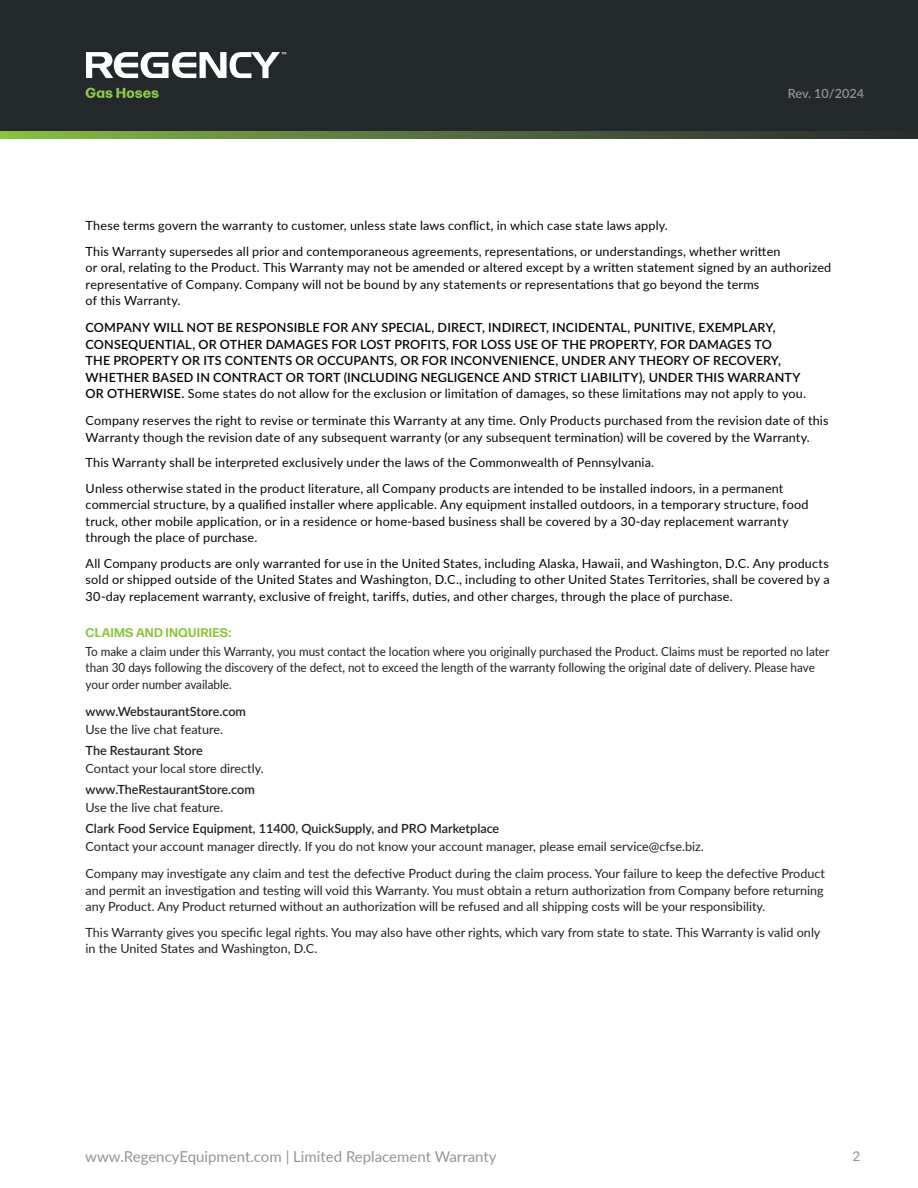
<style>
.page{position:relative;width:918px;height:1188px;background:#fff}
.page>*{position:absolute;margin:0;border:0;box-sizing:border-box;transform-origin:0 0}
.t1{font:15px "Lato";color:#939394}
.t2{font:13.5px "Lato";color:#939394}
.Paragraph_Style_1{font:12.6px/16.5px "Lato";letter-spacing:.015em;color:#040503}
.Paragraph_Style_1-2{font:12.6px/16.5px "Lato";color:#231f20;text-align:justify}
.Paragraph_Style_1-3{font:600 12.6px/16.5px "Lato";letter-spacing:.01em;color:#040503}
.Paragraph_Style_1-4{font:12.6px/16.5px "Lato";color:#231f20;scale:.93 1}
.Paragraph_Style_1-5{font:600 12.6px "Lato";color:#231f20}
.Paragraph_Style_1-6{font:700 12.6px "Forma DJR Micro";letter-spacing:.02em;color:#8bc63e}
.t3{font:600 12.6px "Lato";color:#939394}
.s1{font-weight:400}
</style>
<div class="page">
<div style="left:0;top:0;width:918px;height:135px;background:#23282a"></div>
<svg style="left:86px;top:52px;width:200px;height:26px"></svg>
<svg style="left:86px;top:88px;width:73px;height:10px"></svg>
<img style="left:0;top:131px;width:918px;height:8px">
<p class="t3" style="left:788px;top:85px;width:78px">Rev. 10/2024</p>
<p class="Paragraph_Style_1" style="left:86px;top:217px;width:584px">These terms govern the warranty to customer, unless state laws conflict, in which case state laws apply.</p>
<p class="Paragraph_Style_1" style="left:86px;top:243px;width:747px">This Warranty supersedes all prior and contemporaneous agreements, representations, or understandings, whether written<br>or oral, relating to the Product. This Warranty may not be amended or altered except by a written statement signed by an authorized representative of Company. Company will not be bound by any statements or representations that go beyond the terms<br>of this Warranty.</p>
<p class="Paragraph_Style_1-3" style="left:86px;top:319px;width:722px">COMPANY WILL NOT BE RESPONSIBLE FOR ANY SPECIAL, DIRECT, INDIRECT, INCIDENTAL, PUNITIVE, EXEMPLARY, CONSEQUENTIAL, OR OTHER DAMAGES FOR LOST PROFITS, FOR LOSS USE OF THE PROPERTY, FOR DAMAGES TO<br>THE PROPERTY OR ITS CONTENTS OR OCCUPANTS, OR FOR INCONVENIENCE, UNDER ANY THEORY OF RECOVERY, WHETHER BASED IN CONTRACT OR TORT (INCLUDING NEGLIGENCE AND STRICT LIABILITY), UNDER THIS WARRANTY OR OTHERWISE. <span class="s1">Some states do not allow for the exclusion or limitation of damages, so these limitations may not apply to you.</span></p>
<p class="Paragraph_Style_1" style="left:86px;top:412px;width:744px">Company reserves the right to revise or terminate this Warranty at any time. Only Products purchased from the revision date of this<br>Warranty though the revision date of any subsequent warranty (or any subsequent termination) will be covered by the Warranty.</p>
<p class="Paragraph_Style_1" style="left:86px;top:454px;width:570px">This Warranty shall be interpreted exclusively under the laws of the Commonwealth of Pennsylvania.</p>
<p class="Paragraph_Style_1" style="left:86px;top:480px;width:724px">Unless otherwise stated in the product literature, all Company products are intended to be installed indoors, in a permanent commercial structure, by a qualified installer where applicable. Any equipment installed outdoors, in a temporary structure, food truck, other mobile application, or in a residence or home-based business shall be covered by a 30-day replacement warranty through the place of purchase.</p>
<p class="Paragraph_Style_1" style="left:86px;top:555px;width:746px;text-align:justify">All Company products are only warranted for use in the United States, including Alaska, Hawaii, and Washington, D.C. Any products sold or shipped outside of the United States and Washington, D.C., including to other United States Territories, shall be covered by a 30-day replacement warranty, exclusive of freight, tariffs, duties, and other charges, through the place of purchase.</p>
<p class="Paragraph_Style_1-6" style="left:86px;top:625px;width:147px">CLAIMS AND INQUIRIES:</p>
<p class="Paragraph_Style_1-4" style="left:86px;top:642px;width:801px">To make a claim under this Warranty, you must contact the location where you originally purchased the Product. Claims must be reported no later than 30 days following the discovery of the defect, not to exceed the length of the warranty following the original date of delivery. Please have your order number available.</p>
<p class="Paragraph_Style_1-5" style="left:86px;top:702px;width:162px">www.WebstaurantStore.com</p>
<p class="Paragraph_Style_1-2" style="left:86px;top:720px;width:139px">Use the live chat feature.</p>
<p class="Paragraph_Style_1-5" style="left:86px;top:741px;width:119px">The Restaurant Store</p>
<p class="Paragraph_Style_1-2" style="left:86px;top:760px;width:180px">Contact your local store directly.</p>
<p class="Paragraph_Style_1-5" style="left:86px;top:780px;width:171px">www.TheRestaurantStore.com</p>
<p class="Paragraph_Style_1-2" style="left:86px;top:799px;width:139px">Use the live chat feature.</p>
<p class="Paragraph_Style_1-5" style="left:86px;top:819px;width:415px">Clark Food Service Equipment, 11400, QuickSupply, and PRO Marketplace</p>
<p class="Paragraph_Style_1-2" style="left:86px;top:838px;width:620px">Contact your account manager directly. If you do not know your account manager, please email service@cfse.biz.</p>
<p class="Paragraph_Style_1-2" style="left:86px;top:865px;width:741px">Company may investigate any claim and test the defective Product during the claim process. Your failure to keep the defective Product and permit an investigation and testing will void this Warranty. You must obtain a return authorization from Company before returning any Product. Any Product returned without an authorization will be refused and all shipping costs will be your responsibility.</p>
<p class="Paragraph_Style_1-2" style="left:86px;top:924px;width:736px">This Warranty gives you specific legal rights. You may also have other rights, which vary from state to state. This Warranty is valid only in the United States and Washington, D.C.</p>
<p class="t1" style="left:85px;top:1146px;width:413px">www.RegencyEquipment.com | Limited Replacement Warranty</p>
<p class="t2" style="left:853px;top:1147px;width:9px">2</p>
</div>
